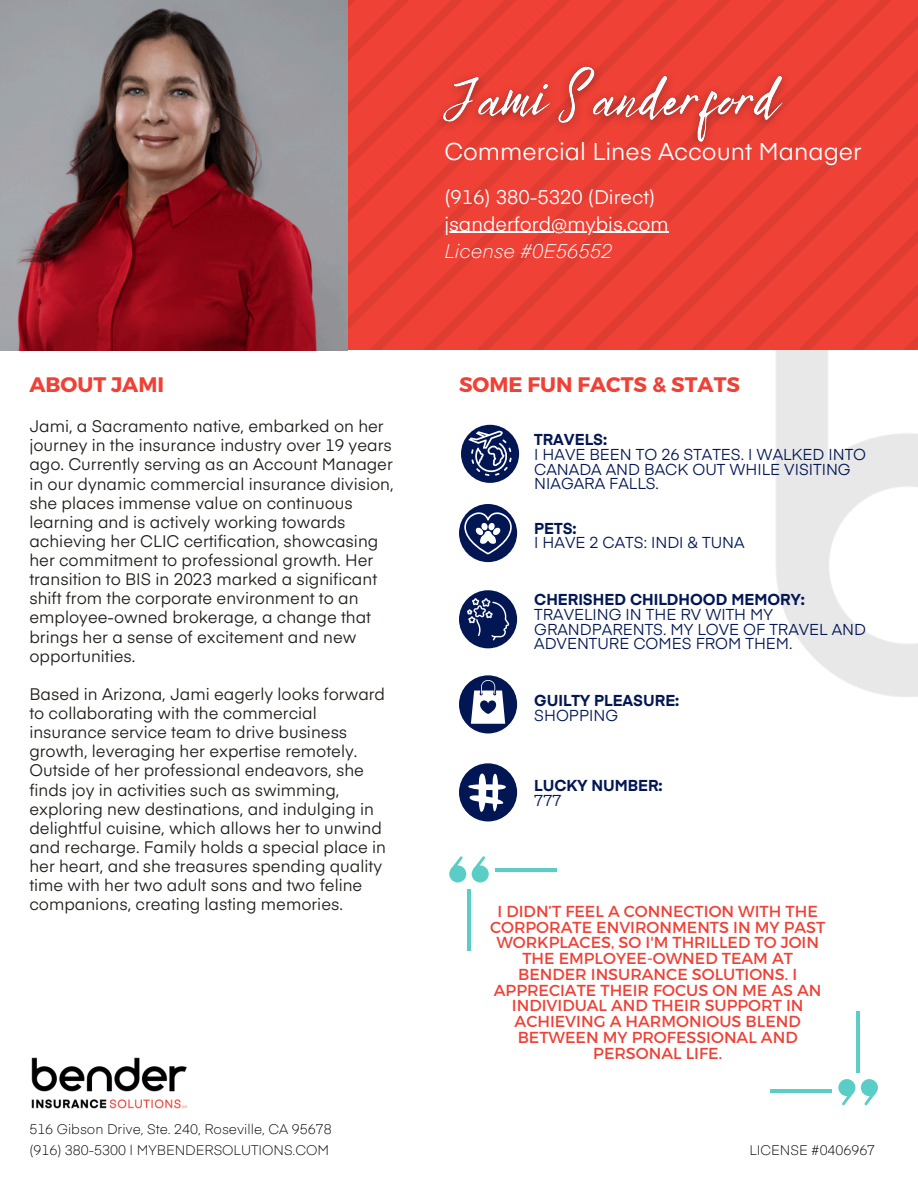
<style>
.page{position:relative;width:918px;height:1188px;background:#fff}
.page>*{position:absolute;margin:0;border:0;box-sizing:border-box;transform-origin:0 0}
.t1{font:24px "Eina 03";color:#fff}
.t2{font:700 21px "Montserrat";color:#ef4136}
.t3{font:19.5px "Eina 03";color:#fff}
.t4{font:italic 300 19.5px "Eina 03";color:#fff}
.t5{font:16.5px/19.2px "Eina 03";color:#1f1a16}
.t6{font:15.9px/15.8px "Montserrat";color:#ef4136;text-align:center}
.t7{font:15.6px/14.7px "Eina 03";color:#021654}
.t8{font:700 15.6px/14.7px "Eina 03";color:#021654}
.t9{font:300 13.65px "Eina 03";color:#000}
.s1{font-weight:700}
.s2{font-weight:400}
</style>
<div class="page">
<svg style="left:348px;top:0;width:21px;height:330px;background:#eb3f35"></svg>
<svg style="left:369px;top:0;width:54px;height:350px;background:#eb3f35"></svg>
<svg style="left:423px;top:0;width:53px;height:350px;background:#eb4035"></svg>
<svg style="left:476px;top:0;width:54px;height:350px;background:#eb4035"></svg>
<svg style="left:530px;top:0;width:369px;height:350px;background:#eb4035"></svg>
<svg style="left:584px;top:15px;width:334px;height:335px;background:#eb4035"></svg>
<svg style="left:637px;top:69px;width:281px;height:281px;background:#eb4035"></svg>
<svg style="left:691px;top:123px;width:227px;height:227px;background:#eb3f35"></svg>
<svg style="left:744px;top:176px;width:174px;height:174px;background:#eb3f35"></svg>
<img style="left:0;top:0;width:347px;height:350px">
<div style="left:472px;top:865px;width:17px;height:18px;background:#59cdc6;border-radius:50%"></div>
<svg style="left:473px;top:856px;width:12px;height:13px"></svg>
<div style="left:449px;top:865px;width:17px;height:18px;background:#59cdc6;border-radius:50%"></div>
<svg style="left:451px;top:856px;width:12px;height:13px"></svg>
<hr style="left:467px;top:889px;width:4px;height:61px;background:#59cdc6">
<hr style="left:496px;top:869px;width:61px;height:3px;background:#59cdc6">
<div style="left:838px;top:1079px;width:17px;height:17px;background:#59cdc6;border-radius:50%"></div>
<svg style="left:842px;top:1092px;width:12px;height:13px"></svg>
<div style="left:861px;top:1079px;width:17px;height:17px;background:#59cdc6;border-radius:50%"></div>
<svg style="left:864px;top:1093px;width:12px;height:12px"></svg>
<hr style="left:857px;top:1011px;width:3px;height:61px;background:#59cdc6">
<hr style="left:770px;top:1090px;width:61px;height:3px;background:#59cdc6">
<img style="left:31px;top:1057px;width:156px;height:52px">
<div style="left:459px;top:763px;width:58px;height:58px;background:#021654;border-radius:50%"></div>
<div style="left:459px;top:504px;width:58px;height:58px;background:#021654;border-radius:50%"></div>
<svg style="left:464px;top:512px;width:48px;height:42px"></svg>
<div style="left:461px;top:425px;width:58px;height:58px;background:#021654;border-radius:50%"></div>
<svg style="left:468px;top:430px;width:44px;height:45px"></svg>
<div style="left:459px;top:590px;width:58px;height:58px;background:#021654;border-radius:50%"></div>
<svg style="left:467px;top:598px;width:42px;height:42px"></svg>
<svg style="left:467px;top:772px;width:39px;height:41px"></svg>
<div style="left:459px;top:675px;width:58px;height:58px;background:#021654;border-radius:50%"></div>
<svg style="left:471px;top:680px;width:34px;height:44px"></svg>
<img style="left:428px;top:53px;width:371px;height:106px">
<hr style="left:444px;top:232px;width:107px;height:1px;background:#fff">
<hr style="left:551px;top:232px;width:118px;height:1px;background:#fff">
<h3 class="t2" style="left:29px;top:371px;width:136px">ABOUT JAMI</h3>
<h6 class="t5" style="left:29px;top:416px;width:366px">Jami, a Sacramento native, embarked on her journey in the insurance industry over 19 years ago. Currently serving as an Account Manager in our dynamic commercial insurance division, she places immense value on continuous learning and is actively working towards achieving her CLIC certification, showcasing her commitment to professional growth. Her transition to BIS in 2023 marked a significant shift from the corporate environment to an employee-owned brokerage, a change that brings her a sense of excitement and new opportunities.</h6>
<h6 class="t5" style="left:29px;top:683px;width:358px">Based in Arizona, Jami eagerly looks forward to collaborating with the commercial insurance service team to drive business growth, leveraging her expertise remotely.<br>Outside of her professional endeavors, she finds joy in activities such as swimming, exploring new destinations, and indulging in delightful cuisine, which allows her to unwind and recharge. Family holds a special place in her heart, and she treasures spending quality time with her two adult sons and two feline companions, creating lasting memories.</h6>
<p class="t1" style="left:444px;top:133px;width:419px">Commercial Lines Account Manager</p>
<h3 class="t3" style="left:444px;top:182px;width:212px">(916) 380-5320 (Direct)</h3>
<p class="t3" style="left:444px;top:209px;width:226px">jsanderford@mybis.com</p>
<h5 class="t4" style="left:444px;top:236px;width:170px">License #0E56552</h5>
<h2 class="t2" style="left:459px;top:371px;width:283px">SOME FUN FACTS &amp; STATS</h2>
<p class="t7" style="left:534px;top:432px;width:333px"><span class="s1">TRAVELS:<br></span>I HAVE BEEN TO 26 STATES. I WALKED INTO<br>CANADA AND BACK OUT WHILE VISITING<br>NIAGARA FALLS.</p>
<h5 class="t7" style="left:534px;top:520px;width:212px"><span class="s1">PETS:<br></span>I HAVE 2 CATS: INDI &amp; TUNA</h5>
<h5 class="t7" style="left:534px;top:591px;width:333px"><span class="s1">CHERISHED CHILDHOOD MEMORY:<br></span>TRAVELING IN THE RV WITH MY<br>GRANDPARENTS. MY LOVE OF TRAVEL AND<br>ADVENTURE COMES FROM THEM.</h5>
<p class="t8" style="left:534px;top:692px;width:147px">GUILTY PLEASURE:<br><span class="s2">SHOPPING</span></p>
<p class="t8" style="left:534px;top:777px;width:130px">LUCKY NUMBER:<br><span class="s2">777</span></p>
<h4 class="t6" style="left:490px;top:902px;width:337px">I DIDN’T FEEL A CONNECTION WITH THE<br>CORPORATE ENVIRONMENTS IN MY PAST<br>WORKPLACES, SO I'M THRILLED TO JOIN<br>THE EMPLOYEE-OWNED TEAM AT<br>BENDER INSURANCE SOLUTIONS. I<br>APPRECIATE THEIR FOCUS ON ME AS AN<br>INDIVIDUAL AND THEIR SUPPORT IN<br>ACHIEVING A HARMONIOUS BLEND<br>BETWEEN MY PROFESSIONAL AND<br>PERSONAL LIFE.</h4>
<p class="t9" style="left:29px;top:1119px;width:304px">516 Gibson Drive, Ste. 240, Roseville, CA 95678</p>
<p class="t9" style="left:29px;top:1140px;width:301px">(916) 380-5300 | MYBENDERSOLUTIONS.COM</p>
<p class="t9" style="left:750px;top:1140px;width:127px">LICENSE #0406967</p>
</div>
